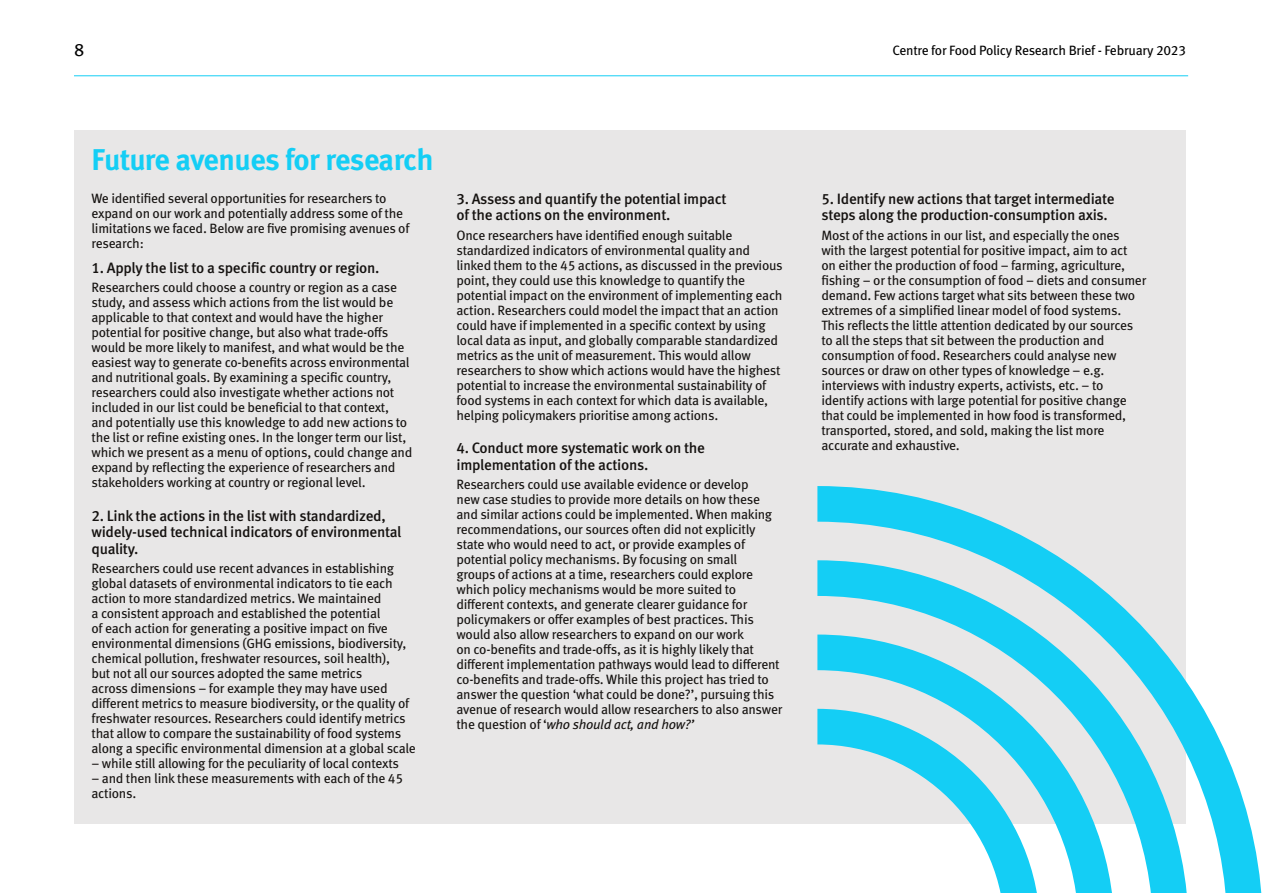
<style>
.page{position:relative;width:1263px;height:893px;background:#fff}
.page>*{position:absolute;margin:0;border:0;box-sizing:border-box;transform-origin:0 0}
.t1{font:700 30px "Meta Pro";letter-spacing:-.025em;color:#14cef5}
.t2{font:18px "Meta Pro";color:#000}
.t3{font:500 15px/16.5px "Meta Pro";letter-spacing:-.02em;color:#151210}
.t4{font:13.5px/15px "Meta Pro";letter-spacing:-.02em;color:#151210}
.t5{font:13.5px "Meta Pro";letter-spacing:-.02em;color:#000}
.s1{font-style:italic}
</style>
<div class="page">
<div style="left:74px;top:176px;width:1112px;height:648px;background:#e8e7e7"></div>
<div style="left:74px;top:130px;width:1112px;height:57px;background:#e8e7e7"></div>
<hr style="left:74px;top:75px;width:1114px;height:1px;background:#14cef5">
<svg style="left:817px;top:486px;width:445px;height:407px"></svg>
<h2 class="t2" style="left:74px;top:36px;width:12px">8</h2>
<p class="t5" style="left:892px;top:39px;width:295px">Centre for Food Policy Research Brief - February 2023</p>
<h1 class="t1" style="left:91px;top:136px;width:344px">Future avenues for research</h1>
<p class="t4" style="left:91px;top:190px;width:320px">We identified several opportunities for researchers to expand on our work and potentially address some of the limitations we faced. Below are five promising avenues of research:</p>
<p class="t3" style="left:91px;top:258px;width:289px">1. Apply the list to a specific country or region.</p>
<p class="t4" style="left:91px;top:279px;width:322px">Researchers could choose a country or region as a case study, and assess which actions from the list would be applicable to that context and would have the higher potential for positive change, but also what trade-offs would be more likely to manifest, and what would be the easiest way to generate co-benefits across environmental and nutritional goals. By examining a specific country, researchers could also investigate whether actions not included in our list could be beneficial to that context, and potentially use this knowledge to add new actions to the list or refine existing ones. In the longer term our list, which we present as a menu of options, could change and expand by reflecting the experience of researchers and stakeholders working at country or regional level.</p>
<p class="t3" style="left:91px;top:506px;width:311px">2. Link the actions in the list with standardized, widely-used technical indicators of environmental quality.</p>
<p class="t4" style="left:91px;top:560px;width:326px">Researchers could use recent advances in establishing global datasets of environmental indicators to tie each action to more standardized metrics. We maintained<br>a consistent approach and established the potential<br>of each action for generating a positive impact on five environmental dimensions (GHG emissions, biodiversity, chemical pollution, freshwater resources, soil health),<br>but not all our sources adopted the same metrics<br>across dimensions – for example they may have used different metrics to measure biodiversity, or the quality of freshwater resources. Researchers could identify metrics that allow to compare the sustainability of food systems along a specific environmental dimension at a global scale</p>
<p class="t4" style="left:91px;top:755px;width:309px">– while still allowing for the peculiarity of local contexts</p>
<p class="t4" style="left:91px;top:770px;width:313px">– and then link these measurements with each of the 45 actions.</p>
<p class="t3" style="left:456px;top:189px;width:272px">3. Assess and quantify the potential impact of the actions on the environment.</p>
<p class="t4" style="left:456px;top:226px;width:328px">Once researchers have identified enough suitable standardized indicators of environmental quality and linked them to the 45 actions, as discussed in the previous point, they could use this knowledge to quantify the potential impact on the environment of implementing each action. Researchers could model the impact that an action could have if implemented in a specific context by using local data as input, and globally comparable standardized metrics as the unit of measurement. This would allow researchers to show which actions would have the highest potential to increase the environmental sustainability of food systems in each context for which data is available, helping policymakers prioritise among actions.</p>
<p class="t3" style="left:456px;top:439px;width:250px">4. Conduct more systematic work on the implementation of the actions.</p>
<p class="t4" style="left:456px;top:476px;width:327px">Researchers could use available evidence or develop<br>new case studies to provide more details on how these and similar actions could be implemented. When making recommendations, our sources often did not explicitly state who would need to act, or provide examples of potential policy mechanisms. By focusing on small<br>groups of actions at a time, researchers could explore which policy mechanisms would be more suited to different contexts, and generate clearer guidance for policymakers or offer examples of best practices. This would also allow researchers to expand on our work<br>on co-benefits and trade-offs, as it is highly likely that different implementation pathways would lead to different co-benefits and trade-offs. While this project has tried to answer the question ‘what could be done?’, pursuing this avenue of research would allow researchers to also answer the question of ‘<span class="s1">who should act, and how?’</span></p>
<p class="t3" style="left:821px;top:189px;width:295px">5. Identify new actions that target intermediate steps along the production-consumption axis.</p>
<p class="t4" style="left:821px;top:226px;width:326px">Most of the actions in our list, and especially the ones with the largest potential for positive impact, aim to act<br>on either the production of food – farming, agriculture, fishing – or the consumption of food – diets and consumer demand. Few actions target what sits between these two extremes of a simplified linear model of food systems.<br>This reflects the little attention dedicated by our sources to all the steps that sit between the production and consumption of food. Researchers could analyse new sources or draw on other types of knowledge – e.g. interviews with industry experts, activists, etc. – to identify actions with large potential for positive change that could be implemented in how food is transformed, transported, stored, and sold, making the list more accurate and exhaustive.</p>
</div>
